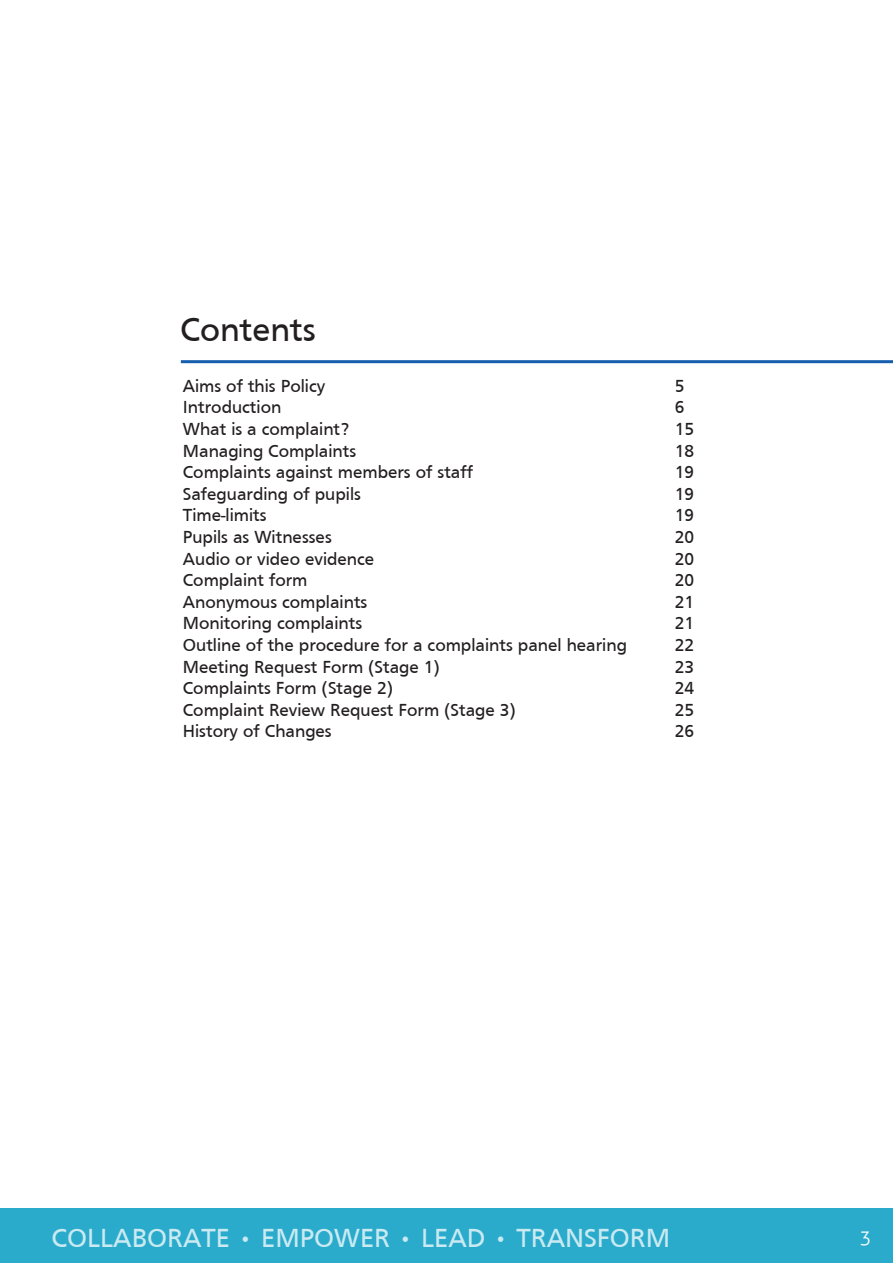
<style>
.page{position:relative;width:893px;height:1263px;background:#fff}
.page>*{position:absolute;margin:0;border:0;box-sizing:border-box;transform-origin:0 0}
.t1{font:34.5px "Frutiger";color:#231f20}
.t2{font:27px "Frutiger";color:#caeaf2}
.t3{font:300 19.5px "Aller";color:#fff}
.Headings{font:18px "Frutiger";color:#231f20}
</style>
<div class="page">
<div style="left:0;top:1209px;width:893px;height:54px;background:#2babcc"></div>
<hr style="left:181px;top:360px;width:712px;height:3px;background:#145ead">
<p class="t1" style="left:180px;top:309px;width:137px">Contents</p>
<p class="Headings" style="left:183px;top:376px;width:144px">Aims of this Policy</p>
<p class="Headings" style="left:675px;top:376px;width:11px">5</p>
<p class="Headings" style="left:183px;top:397px;width:100px">Introduction</p>
<p class="Headings" style="left:675px;top:397px;width:11px">6</p>
<p class="Headings" style="left:183px;top:419px;width:168px">What is a complaint?</p>
<p class="Headings" style="left:675px;top:419px;width:21px">15</p>
<p class="Headings" style="left:183px;top:440px;width:175px">Managing Complaints</p>
<p class="Headings" style="left:675px;top:440px;width:21px">18</p>
<p class="Headings" style="left:183px;top:462px;width:292px">Complaints against members of staff</p>
<p class="Headings" style="left:675px;top:462px;width:21px">19</p>
<p class="Headings" style="left:183px;top:484px;width:180px">Safeguarding of pupils</p>
<p class="Headings" style="left:675px;top:484px;width:21px">19</p>
<p class="Headings" style="left:183px;top:505px;width:85px">Time-limits</p>
<p class="Headings" style="left:675px;top:505px;width:21px">19</p>
<p class="Headings" style="left:183px;top:527px;width:150px">Pupils as Witnesses</p>
<p class="Headings" style="left:675px;top:527px;width:21px">20</p>
<p class="Headings" style="left:183px;top:548px;width:193px">Audio or video evidence</p>
<p class="Headings" style="left:675px;top:548px;width:21px">20</p>
<p class="Headings" style="left:183px;top:570px;width:126px">Complaint form</p>
<p class="Headings" style="left:675px;top:570px;width:21px">20</p>
<p class="Headings" style="left:183px;top:592px;width:186px">Anonymous complaints</p>
<p class="Headings" style="left:675px;top:592px;width:21px">21</p>
<p class="Headings" style="left:183px;top:613px;width:181px">Monitoring complaints</p>
<p class="Headings" style="left:675px;top:613px;width:21px">21</p>
<p class="Headings" style="left:183px;top:635px;width:445px">Outline of the procedure for a complaints panel hearing</p>
<p class="Headings" style="left:675px;top:635px;width:21px">22</p>
<p class="Headings" style="left:183px;top:656px;width:259px">Meeting Request Form (Stage 1)</p>
<p class="Headings" style="left:675px;top:656px;width:21px">23</p>
<p class="Headings" style="left:183px;top:678px;width:212px">Complaints Form (Stage 2)</p>
<p class="Headings" style="left:675px;top:678px;width:21px">24</p>
<p class="Headings" style="left:183px;top:700px;width:335px">Complaint Review Request Form (Stage 3)</p>
<p class="Headings" style="left:675px;top:700px;width:21px">25</p>
<p class="Headings" style="left:183px;top:721px;width:150px">History of Changes</p>
<p class="Headings" style="left:675px;top:721px;width:21px">26</p>
<p class="t2" style="left:52px;top:1222px;width:620px">COLLABORATE • EMPOWER • LEAD • TRANSFORM</p>
<p class="t3" style="left:860px;top:1225px;width:13px">3</p>
</div>
